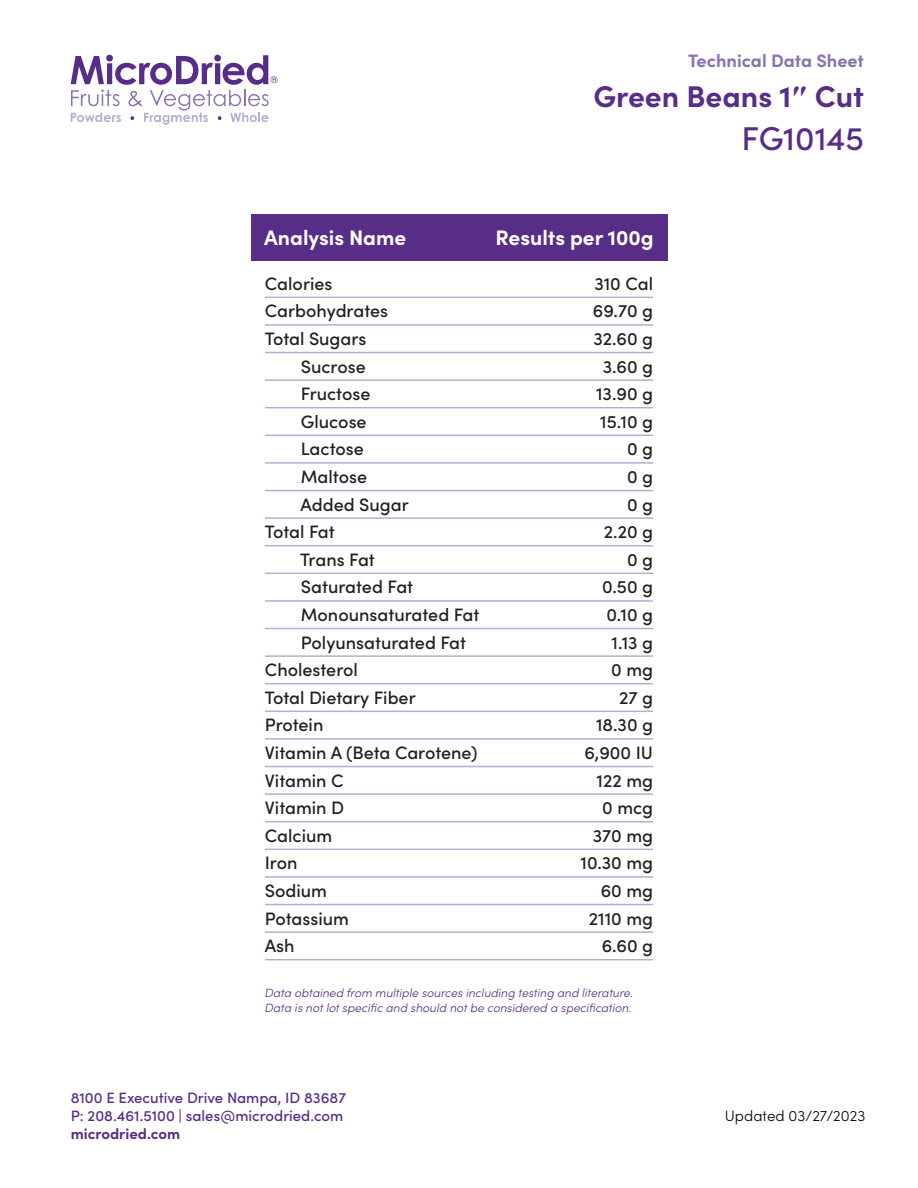
<style>
.page{position:relative;width:918px;height:1188px;background:#fff}
.page>*{position:absolute;margin:0;border:0;box-sizing:border-box;transform-origin:0 0}
.t1{font:500 33px "Sofia Pro";color:#572d88}
.t2{font:700 30px "Sofia Pro";color:#572d88}
.t3{font:700 21px "Sofia Pro";color:#fff}
.t4{font:500 18px "Sofia Pro";color:#231f20}
.t5{font:700 18px "Sofia Pro";color:#8872af}
.t6{font:500 15px/18px "Sofia Pro";color:#572d88}
.t7{font:300 15px "Sofia Pro";color:#020304}
.t8{font:700 15px "Sofia Pro";color:#572d88}
.t9{font:italic 300 12px "Sofia Pro";color:#572d88}
.s1{font-family:"Times New Roman"}
</style>
<div class="page">
<svg style="left:71px;top:55px;width:207px;height:70px"></svg>
<div style="left:251px;top:214px;width:416px;height:47px;background:#572d88"></div>
<hr style="left:265px;top:297px;width:388px;height:1px;background:#b8acd2">
<hr style="left:265px;top:324px;width:388px;height:2px;background:#b8acd2">
<hr style="left:265px;top:352px;width:388px;height:1px;background:#b8acd2">
<hr style="left:265px;top:379px;width:388px;height:2px;background:#b8acd2">
<hr style="left:265px;top:407px;width:388px;height:1px;background:#b8acd2">
<hr style="left:265px;top:435px;width:388px;height:1px;background:#b8acd2">
<hr style="left:265px;top:462px;width:388px;height:2px;background:#b8acd2">
<hr style="left:265px;top:490px;width:388px;height:1px;background:#b8acd2">
<hr style="left:265px;top:517px;width:388px;height:2px;background:#b8acd2">
<hr style="left:265px;top:545px;width:388px;height:1px;background:#b8acd2">
<hr style="left:265px;top:573px;width:388px;height:1px;background:#b8acd2">
<hr style="left:265px;top:600px;width:388px;height:2px;background:#b8acd2">
<hr style="left:265px;top:628px;width:388px;height:1px;background:#b8acd2">
<hr style="left:265px;top:655px;width:388px;height:2px;background:#b8acd2">
<hr style="left:265px;top:683px;width:388px;height:1px;background:#b8acd2">
<hr style="left:265px;top:711px;width:388px;height:1px;background:#b8acd2">
<hr style="left:265px;top:738px;width:388px;height:2px;background:#b8acd2">
<hr style="left:265px;top:766px;width:388px;height:1px;background:#b8acd2">
<hr style="left:265px;top:793px;width:388px;height:2px;background:#b8acd2">
<hr style="left:265px;top:821px;width:388px;height:1px;background:#b8acd2">
<hr style="left:265px;top:849px;width:388px;height:1px;background:#b8acd2">
<hr style="left:265px;top:876px;width:388px;height:2px;background:#b8acd2">
<hr style="left:265px;top:904px;width:388px;height:1px;background:#b8acd2">
<hr style="left:265px;top:931px;width:388px;height:2px;background:#b8acd2">
<hr style="left:265px;top:959px;width:388px;height:1px;background:#b8acd2">
<p class="t5" style="left:688px;top:47px;width:177px">Technical Data Sheet</p>
<p class="t2" style="left:593px;top:73px;width:272px">Green Beans 1<span class="s1">″</span> Cut</p>
<p class="t1" style="left:742px;top:114px;width:124px">FG10145</p>
<p class="t3" style="left:264px;top:222px;width:144px">Analysis Name</p>
<p class="t3" style="left:496px;top:222px;width:160px">Results per 100g</p>
<p class="t4" style="left:265px;top:270px;width:69px">Calories</p>
<p class="t4" style="left:594px;top:270px;width:60px">310 Cal</p>
<p class="t4" style="left:265px;top:298px;width:125px">Carbohydrates</p>
<p class="t4" style="left:593px;top:298px;width:62px">69.70 g</p>
<p class="t4" style="left:265px;top:325px;width:103px">Total Sugars</p>
<p class="t4" style="left:594px;top:325px;width:61px">32.60 g</p>
<p class="t4" style="left:301px;top:353px;width:66px">Sucrose</p>
<p class="t4" style="left:603px;top:353px;width:52px">3.60 g</p>
<p class="t4" style="left:301px;top:381px;width:71px">Fructose</p>
<p class="t4" style="left:596px;top:381px;width:58px">13.90 g</p>
<p class="t4" style="left:301px;top:408px;width:67px">Glucose</p>
<p class="t4" style="left:600px;top:408px;width:54px">15.10 g</p>
<p class="t4" style="left:301px;top:436px;width:65px">Lactose</p>
<p class="t4" style="left:627px;top:436px;width:28px">0 g</p>
<p class="t4" style="left:301px;top:463px;width:68px">Maltose</p>
<p class="t4" style="left:627px;top:463px;width:28px">0 g</p>
<p class="t4" style="left:300px;top:491px;width:110px">Added Sugar</p>
<p class="t4" style="left:627px;top:491px;width:28px">0 g</p>
<p class="t4" style="left:265px;top:519px;width:71px">Total Fat</p>
<p class="t4" style="left:604px;top:519px;width:51px">2.20 g</p>
<p class="t4" style="left:300px;top:546px;width:76px">Trans Fat</p>
<p class="t4" style="left:627px;top:546px;width:28px">0 g</p>
<p class="t4" style="left:301px;top:574px;width:114px">Saturated Fat</p>
<p class="t4" style="left:602px;top:574px;width:52px">0.50 g</p>
<p class="t4" style="left:301px;top:601px;width:180px">Monounsaturated Fat</p>
<p class="t4" style="left:606px;top:601px;width:48px">0.10 g</p>
<p class="t4" style="left:301px;top:629px;width:167px">Polyunsaturated Fat</p>
<p class="t4" style="left:612px;top:629px;width:43px">1.13 g</p>
<p class="t4" style="left:265px;top:657px;width:95px">Cholesterol</p>
<p class="t4" style="left:611px;top:657px;width:43px">0 mg</p>
<p class="t4" style="left:265px;top:684px;width:152px">Total Dietary Fiber</p>
<p class="t4" style="left:619px;top:684px;width:36px">27 g</p>
<p class="t4" style="left:265px;top:712px;width:60px">Protein</p>
<p class="t4" style="left:596px;top:712px;width:58px">18.30 g</p>
<p class="t4" style="left:265px;top:739px;width:214px">Vitamin A (Beta Carotene)</p>
<p class="t4" style="left:584px;top:739px;width:70px">6,900 IU</p>
<p class="t4" style="left:265px;top:767px;width:80px">Vitamin C</p>
<p class="t4" style="left:597px;top:767px;width:58px">122 mg</p>
<p class="t4" style="left:265px;top:795px;width:81px">Vitamin D</p>
<p class="t4" style="left:602px;top:795px;width:52px">0 mcg</p>
<p class="t4" style="left:265px;top:822px;width:69px">Calcium</p>
<p class="t4" style="left:593px;top:822px;width:62px">370 mg</p>
<p class="t4" style="left:265px;top:850px;width:34px">Iron</p>
<p class="t4" style="left:581px;top:850px;width:74px">10.30 mg</p>
<p class="t4" style="left:265px;top:877px;width:64px">Sodium</p>
<p class="t4" style="left:601px;top:877px;width:54px">60 mg</p>
<p class="t4" style="left:265px;top:905px;width:86px">Potassium</p>
<p class="t4" style="left:589px;top:905px;width:66px">2110 mg</p>
<p class="t4" style="left:265px;top:933px;width:31px">Ash</p>
<p class="t4" style="left:602px;top:933px;width:53px">6.60 g</p>
<p class="t9" style="left:265px;top:984px;width:370px">Data obtained from multiple sources including testing and literature.</p>
<p class="t9" style="left:265px;top:999px;width:369px">Data is not lot specific and should not be considered a specification.</p>
<p class="t6" style="left:71px;top:1088px;width:277px">8100 E Executive Drive Nampa, ID 83687<br>P: 208.461.5100 | sales@microdried.com</p>
<p class="t8" style="left:71px;top:1122px;width:111px">microdried.com</p>
<p class="t7" style="left:725px;top:1105px;width:142px">Updated 03/27/2023</p>
</div>
